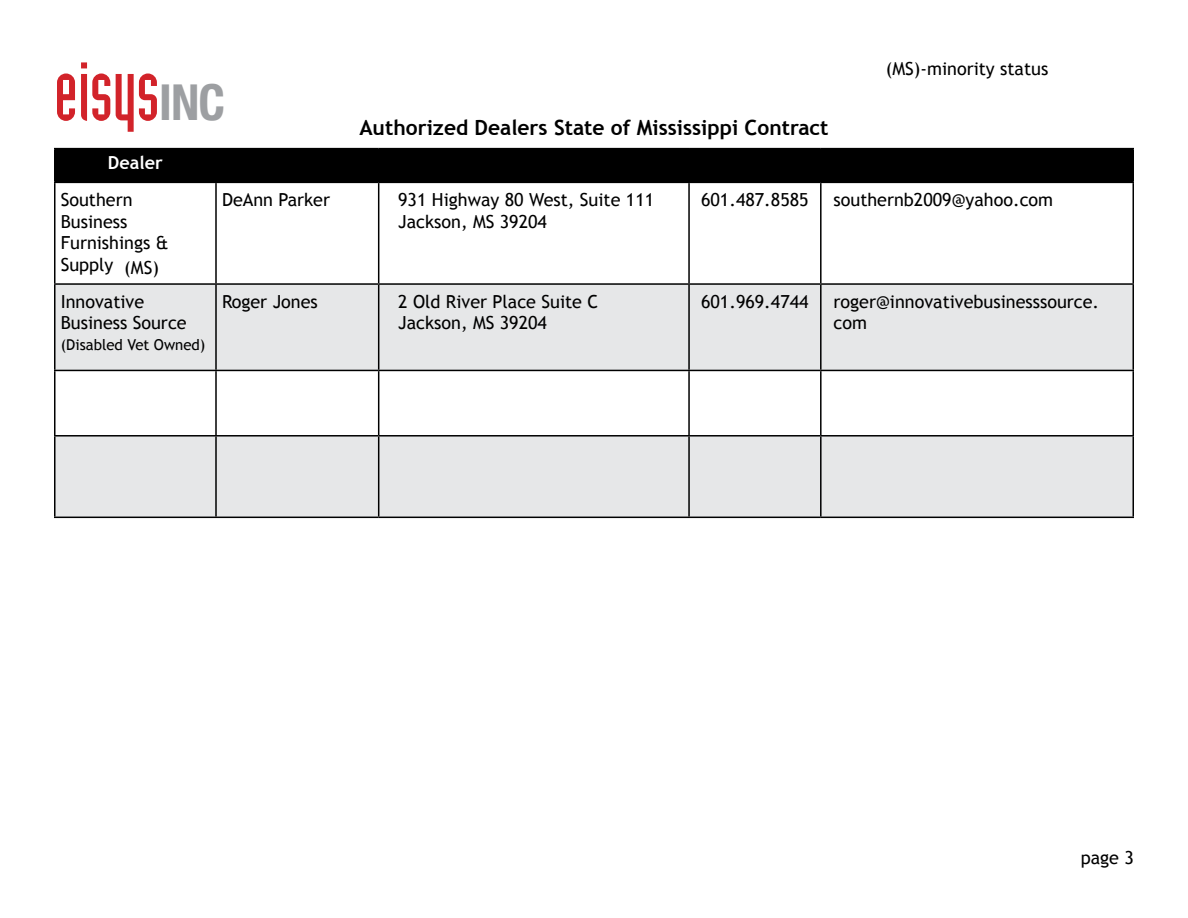
<style>
.page{position:relative;width:1188px;height:918px;background:#fff}
.page>*{position:absolute;margin:0;border:0;box-sizing:border-box;transform-origin:0 0}
.t1{font:81.15px "Industria Solid A";color:#d2232a}
.t2{font:700 21px "Trebuchet MS";color:#000}
.t3{font:18px/21.6px "Trebuchet MS";color:#000}
.t4{font:700 18px "Trebuchet MS";color:#fff}
.t5{font:15px "Trebuchet MS";color:#000}
.s1{font-family:"Helvetica Neue";font-weight:700;font-stretch:condensed;font-size:49.5px;color:#9d9fa2}
</style>
<div class="page">
<div style="left:56px;top:149px;width:1076px;height:33px;background:#000"></div>
<div style="left:56px;top:285px;width:1076px;height:85px;background:#e6e7e8"></div>
<div style="left:56px;top:437px;width:1076px;height:80px;background:#e6e7e8"></div>
<hr style="left:54px;top:148px;width:162px;height:1px;background:#000">
<hr style="left:54px;top:149px;width:2px;height:33px;background:#000">
<hr style="left:216px;top:148px;width:163px;height:1px;background:#000">
<hr style="left:215px;top:149px;width:2px;height:33px;background:#000">
<hr style="left:379px;top:148px;width:310px;height:1px;background:#000">
<hr style="left:378px;top:149px;width:1px;height:33px;background:#000">
<hr style="left:689px;top:148px;width:132px;height:1px;background:#000">
<hr style="left:688px;top:149px;width:2px;height:33px;background:#000">
<hr style="left:821px;top:148px;width:313px;height:1px;background:#000">
<hr style="left:820px;top:149px;width:2px;height:33px;background:#000">
<hr style="left:1132px;top:149px;width:2px;height:33px;background:#000">
<hr style="left:54px;top:182px;width:162px;height:1px;background:#000">
<hr style="left:54px;top:183px;width:2px;height:100px;background:#000">
<hr style="left:216px;top:182px;width:163px;height:1px;background:#000">
<hr style="left:215px;top:183px;width:2px;height:100px;background:#000">
<hr style="left:379px;top:182px;width:310px;height:1px;background:#000">
<hr style="left:378px;top:183px;width:1px;height:100px;background:#000">
<hr style="left:689px;top:182px;width:132px;height:1px;background:#000">
<hr style="left:688px;top:183px;width:2px;height:100px;background:#000">
<hr style="left:821px;top:182px;width:313px;height:1px;background:#000">
<hr style="left:820px;top:183px;width:2px;height:100px;background:#000">
<hr style="left:1132px;top:183px;width:2px;height:100px;background:#000">
<hr style="left:215px;top:285px;width:2px;height:85px;background:#000">
<hr style="left:378px;top:285px;width:1px;height:85px;background:#000">
<hr style="left:688px;top:285px;width:2px;height:85px;background:#000">
<hr style="left:820px;top:285px;width:2px;height:85px;background:#000">
<hr style="left:54px;top:371px;width:2px;height:64px;background:#000">
<hr style="left:215px;top:371px;width:2px;height:64px;background:#000">
<hr style="left:378px;top:371px;width:1px;height:64px;background:#000">
<hr style="left:688px;top:371px;width:2px;height:64px;background:#000">
<hr style="left:820px;top:371px;width:2px;height:64px;background:#000">
<hr style="left:1132px;top:371px;width:2px;height:64px;background:#000">
<hr style="left:54px;top:435px;width:162px;height:2px;background:#000">
<hr style="left:54px;top:437px;width:2px;height:80px;background:#000">
<hr style="left:216px;top:435px;width:163px;height:2px;background:#000">
<hr style="left:215px;top:437px;width:2px;height:80px;background:#000">
<hr style="left:379px;top:435px;width:310px;height:2px;background:#000">
<hr style="left:378px;top:437px;width:1px;height:80px;background:#000">
<hr style="left:689px;top:435px;width:132px;height:2px;background:#000">
<hr style="left:688px;top:437px;width:2px;height:80px;background:#000">
<hr style="left:821px;top:435px;width:313px;height:2px;background:#000">
<hr style="left:820px;top:437px;width:2px;height:80px;background:#000">
<hr style="left:1132px;top:437px;width:2px;height:80px;background:#000">
<hr style="left:54px;top:517px;width:162px;height:1px;background:#000">
<hr style="left:216px;top:517px;width:163px;height:1px;background:#000">
<hr style="left:379px;top:517px;width:310px;height:1px;background:#000">
<hr style="left:689px;top:517px;width:132px;height:1px;background:#000">
<hr style="left:821px;top:517px;width:313px;height:1px;background:#000">
<hr style="left:54px;top:283px;width:162px;height:2px;background:#000">
<hr style="left:54px;top:285px;width:2px;height:85px;background:#000">
<hr style="left:216px;top:283px;width:163px;height:2px;background:#000">
<hr style="left:379px;top:283px;width:310px;height:2px;background:#000">
<hr style="left:689px;top:283px;width:132px;height:2px;background:#000">
<hr style="left:821px;top:283px;width:313px;height:2px;background:#000">
<hr style="left:1132px;top:285px;width:2px;height:85px;background:#000">
<hr style="left:54px;top:370px;width:162px;height:1px;background:#000">
<hr style="left:216px;top:370px;width:163px;height:1px;background:#000">
<hr style="left:379px;top:370px;width:310px;height:1px;background:#000">
<hr style="left:689px;top:370px;width:132px;height:1px;background:#000">
<hr style="left:821px;top:370px;width:313px;height:1px;background:#000">
<h1 class="t1" style="left:54px;top:47px;width:173px">eisys<span class="s1">INC</span></h1>
<p class="t2" style="left:359px;top:115px;width:471px">Authorized Dealers State of Mississippi Contract</p>
<p class="t3" style="left:886px;top:58px;width:164px">(MS)-minority status</p>
<p class="t4" style="left:108px;top:152px;width:56px">Dealer</p>
<p class="t3" style="left:61px;top:189px;width:109px">Southern<br>Business<br>Furnishings &amp;<br>Supply (MS)</p>
<p class="t3" style="left:222px;top:189px;width:110px">DeAnn Parker</p>
<p class="t3" style="left:398px;top:189px;width:258px">931 Highway 80 West, Suite 111<br>Jackson, MS 39204</p>
<p class="t3" style="left:701px;top:189px;width:109px">601.487.8585</p>
<p class="t3" style="left:834px;top:189px;width:221px">southernb2009@yahoo.com</p>
<p class="t3" style="left:61px;top:291px;width:127px">Innovative<br>Business Source</p>
<p class="t5" style="left:61px;top:336px;width:146px">(Disabled Vet Owned)</p>
<p class="t3" style="left:222px;top:291px;width:97px">Roger Jones</p>
<p class="t3" style="left:398px;top:291px;width:202px">2 Old River Place Suite C<br>Jackson, MS 39204</p>
<p class="t3" style="left:701px;top:291px;width:109px">601.969.4744</p>
<p class="t3" style="left:834px;top:291px;width:267px">roger@innovativebusinesssource. com</p>
<p class="t3" style="left:1081px;top:847px;width:55px">page 3</p>
</div>
